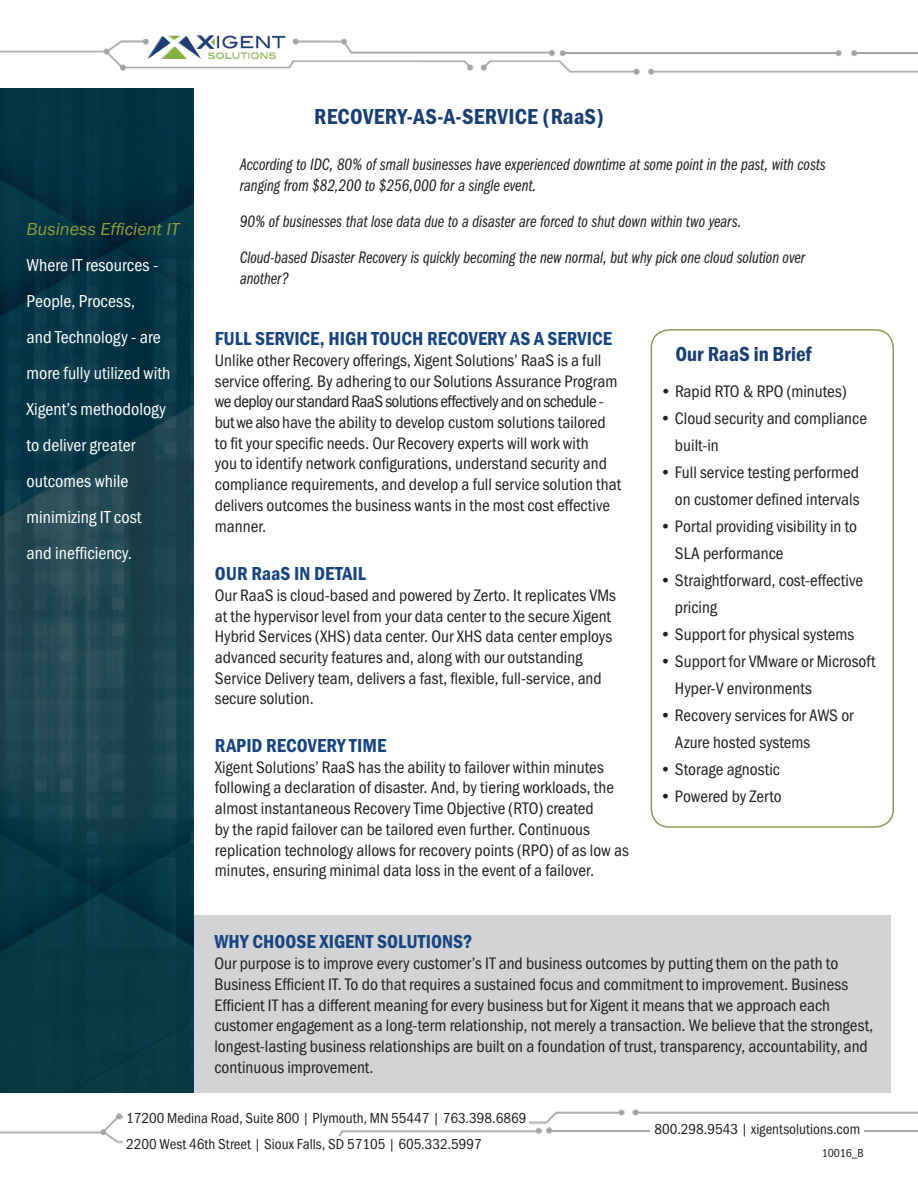
<style>
.page{position:relative;width:918px;height:1188px;background:#fff}
.page>*{position:absolute;margin:0;border:0;box-sizing:border-box;transform-origin:0 0}
.t1{font:22.5px "Franklin Gothic URW Con Dem";letter-spacing:.01em;color:#193e74}
.t2{font:21px "Franklin Gothic URW Con Dem";color:#193e74}
.t3{font:19.5px "Franklin Gothic URW Con Dem";color:#164481}
.t4{font:18px "Franklin Gothic URW Con Boo";color:#fff}
.t5{font:18px "Franklin Gothic URW Boo Ita";color:#96a139}
.t6{font:17.25px/20.7px "Franklin Gothic URW Con Boo";color:#231f20}
.t7{font:17.25px/21px "Franklin Gothic URW Com Boo Ita";color:#231f20}
.t8{font:15px/26.2px "Franklin Gothic URW Con Boo";color:#231f20}
.t9{font:12px "Franklin Gothic URW Con Boo";letter-spacing:-.01em;color:#231f20}
</style>
<div class="page">
<div style="left:651px;top:329px;width:243px;height:499px;border:2px solid #fff;border-radius:18px"></div>
<div style="left:174px;top:915px;width:717px;height:177px;background:#d1d3d4"></div>
<img style="left:0;top:35px;width:918px;height:40px">
<img style="left:0;top:1109px;width:918px;height:35px">
<div style="left:123px;top:1113px;width:405px;height:16px;background:#fff"></div>
<div style="left:123px;top:1136px;width:373px;height:13px;background:#fff"></div>
<div style="left:651px;top:1124px;width:213px;height:10px;background:#fff"></div>
<img style="left:0;top:88px;width:194px;height:1005px">
<p class="t5" style="left:27px;top:218px;width:155px">Business Efficient IT</p>
<p class="t4" style="left:27px;top:254px;width:133px">Where IT resources -</p>
<p class="t4" style="left:27px;top:290px;width:110px">People, Process,</p>
<p class="t4" style="left:27px;top:326px;width:136px">and Technology - are</p>
<p class="t4" style="left:27px;top:362px;width:145px">more fully utilized with</p>
<p class="t4" style="left:27px;top:398px;width:141px">Xigent’s methodology</p>
<p class="t4" style="left:27px;top:434px;width:110px">to deliver greater</p>
<p class="t4" style="left:27px;top:470px;width:103px">outcomes while</p>
<p class="t4" style="left:27px;top:506px;width:116px">minimizing IT cost</p>
<p class="t4" style="left:27px;top:542px;width:107px">and inefficiency.</p>
<p class="t1" style="left:314px;top:101px;width:291px">RECOVERY-AS-A-SERVICE (RaaS)</p>
<p class="t7" style="left:240px;top:154px;width:587px">According to IDC, 80% of small businesses have experienced downtime at some point in the past, with costs ranging from $82,200 to $256,000 for a single event.</p>
<p class="t7" style="left:240px;top:211px;width:503px">90% of businesses that lose data due to a disaster are forced to shut down within two years.</p>
<p class="t7" style="left:240px;top:247px;width:567px">Cloud-based Disaster Recovery is quickly becoming the new normal, but why pick one cloud solution over another?</p>
<p class="t3" style="left:215px;top:326px;width:399px">FULL SERVICE, HIGH TOUCH RECOVERY AS A SERVICE</p>
<p class="t6" style="left:215px;top:350px;width:408px">Unlike other Recovery offerings, Xigent Solutions’ RaaS is a full service offering. By adhering to our Solutions Assurance Program we deploy our standard RaaS solutions effectively and on schedule - but we also have the ability to develop custom solutions tailored to fit your specific needs. Our Recovery experts will work with<br>you to identify network configurations, understand security and compliance requirements, and develop a full service solution that delivers outcomes the business wants in the most cost effective manner.</p>
<p class="t3" style="left:215px;top:561px;width:153px">OUR RaaS IN DETAIL</p>
<p class="t6" style="left:215px;top:584px;width:403px">Our RaaS is cloud-based and powered by Zerto. It replicates VMs at the hypervisor level from your data center to the secure Xigent Hybrid Services (XHS) data center. Our XHS data center employs advanced security features and, along with our outstanding Service Delivery team, delivers a fast, flexible, full-service, and secure solution.</p>
<p class="t3" style="left:215px;top:732px;width:173px">RAPID RECOVERY TIME</p>
<p class="t6" style="left:215px;top:756px;width:415px">Xigent Solutions’ RaaS has the ability to failover within minutes following a declaration of disaster. And, by tiering workloads, the almost instantaneous Recovery Time Objective (RTO) created<br>by the rapid failover can be tailored even further. Continuous replication technology allows for recovery points (RPO) of as low as minutes, ensuring minimal data loss in the event of a failover.</p>
<p class="t2" style="left:675px;top:340px;width:138px">Our RaaS in Brief</p>
<p class="t6" style="left:660px;top:381px;width:188px">• Rapid RTO &amp; RPO (minutes)</p>
<p class="t6" style="left:675px;top:404px;width:194px;line-height:27px;text-indent:-15px">• Cloud security and compliance built-in</p>
<p class="t6" style="left:660px;top:458px;width:201px;line-height:27px;text-align:right">• Full service testing performed on customer defined intervals</p>
<p class="t6" style="left:675px;top:512px;width:184px;line-height:27px;text-indent:-15px">• Portal providing visibility in to<br>SLA performance</p>
<p class="t6" style="left:675px;top:566px;width:190px;line-height:27px;text-indent:-15px">• Straightforward, cost-effective pricing</p>
<p class="t6" style="left:660px;top:624px;width:196px">• Support for physical systems</p>
<p class="t6" style="left:675px;top:647px;width:202px;line-height:27px;text-indent:-15px">• Support for VMware or Microsoft<br>Hyper-V environments</p>
<p class="t6" style="left:675px;top:701px;width:180px;line-height:27px;text-indent:-15px">• Recovery services for AWS or<br>Azure hosted systems</p>
<p class="t6" style="left:660px;top:759px;width:121px">• Storage agnostic</p>
<p class="t6" style="left:660px;top:786px;width:123px">• Powered by Zerto</p>
<p class="t3" style="left:214px;top:929px;width:259px">WHY CHOOSE XIGENT SOLUTIONS?</p>
<p class="t6" style="left:214px;top:953px;width:660px">Our purpose is to improve every customer’s IT and business outcomes by putting them on the path to Business Efficient IT. To do that requires a sustained focus and commitment to improvement. Business Efficient IT has a different meaning for every business but for Xigent it means that we approach each customer engagement as a long-term relationship, not merely a transaction. We believe that the strongest, longest-lasting business relationships are built on a foundation of trust, transparency, accountability, and continuous improvement.</p>
<p class="t8" style="left:126px;top:1105px;width:402px">17200 Medina Road, Suite 800 | Plymouth, MN 55447 | 763.398.6869<br>2200 West 46th Street | Sioux Falls, SD 57105 | 605.332.5997</p>
<p class="t8" style="left:655px;top:1116px;width:207px">800.298.9543 | xigentsolutions.com</p>
<p class="t9" style="left:822px;top:1146px;width:44px">10016_B</p>
</div>
